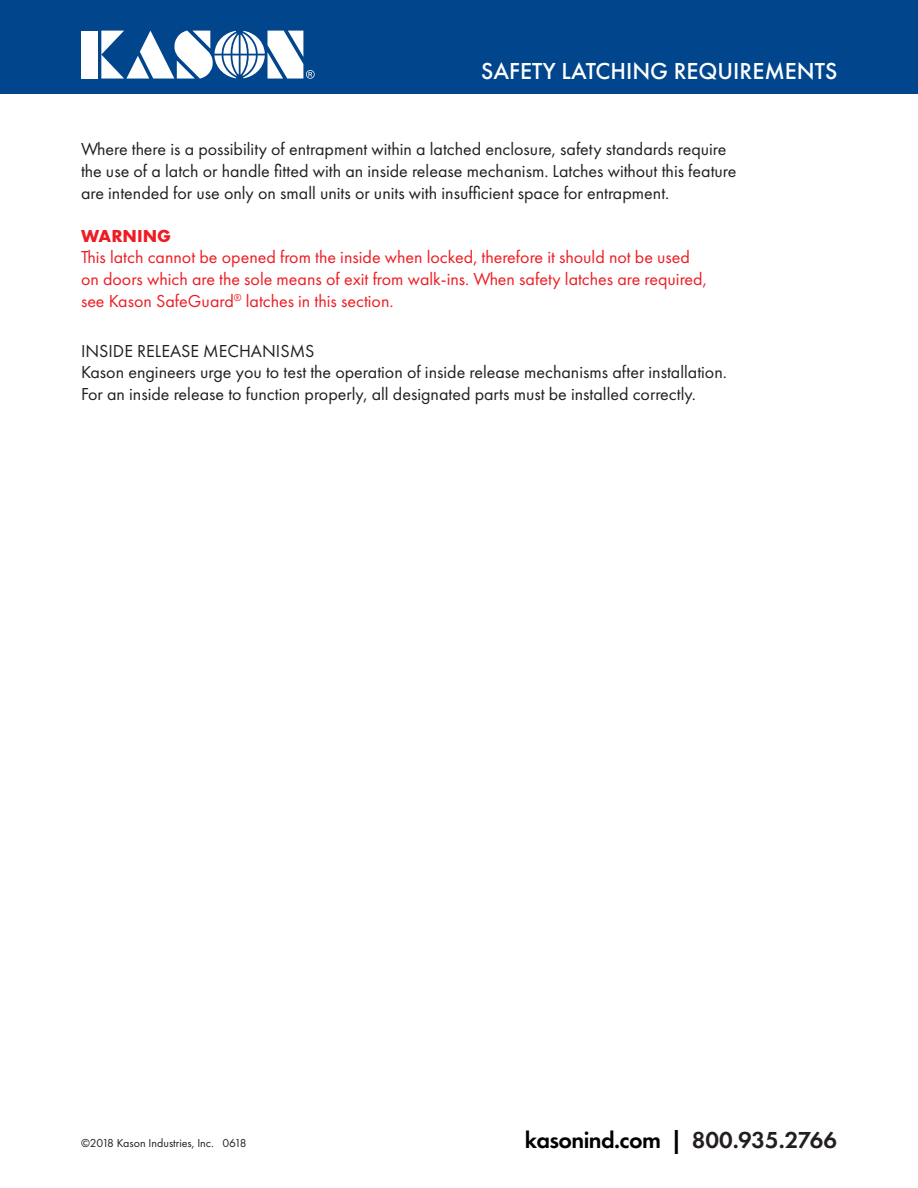
<style>
.page{position:relative;width:918px;height:1188px;background:#fff}
.page>*{position:absolute;margin:0;border:0;box-sizing:border-box;transform-origin:0 0}
.t1{font:500 24px "Futura PT";color:#fff}
.t2{font:600 24px "Futura PT";letter-spacing:-.025em;color:#000}
.t3{font:18px/21.6px "Futura PT";color:#231f20}
.t4{font:18px/21.6px "Futura PT";color:#ee1d23}
.t5{font:700 18px "Futura PT";color:#ee1d23}
.t6{font:12px "Futura PT";color:#231f20}
.s1{color:#231f20}
</style>
<div class="page">
<div style="left:0;top:0;width:918px;height:94px;background:#01468c"></div>
<div style="left:81px;top:31px;width:17px;height:48px;background:#fff"></div>
<svg style="left:101px;top:31px;width:214px;height:48px"></svg>
<h1 class="t1" style="left:481px;top:56px;width:358px">SAFETY LATCHING REQUIREMENTS</h1>
<p class="t3" style="left:81px;top:139px;width:657px">Where there is a possibility of entrapment within a latched enclosure, safety standards require the use of a latch or handle fitted with an inside release mechanism. Latches without this feature are intended for use only on small units or units with insufficient space for entrapment.</p>
<p class="t5" style="left:81px;top:224px;width:92px">WARNING</p>
<p class="t4" style="left:81px;top:247px;width:627px">This latch cannot be opened from the inside when locked, therefore it should not be used on doors which are the sole means of exit from walk-ins. When safety latches are required, see Kason SafeGuard<sup>®</sup> latches in this section.</p>
<p class="t3" style="left:81px;top:340px;width:235px">INSIDE RELEASE MECHANISMS</p>
<p class="t3" style="left:81px;top:361px;width:647px">Kason engineers urge you to test the operation of inside release mechanisms after installation.<br>For an inside release to function properly, all designated parts must be installed correctly.</p>
<p class="t6" style="left:81px;top:1136px;width:167px">©2018 Kason Industries, Inc. 0618</p>
<h1 class="t2" style="left:525px;top:1125px;width:314px">kasonind.com | <span class="s1">800.935.2766</span></h1>
</div>
